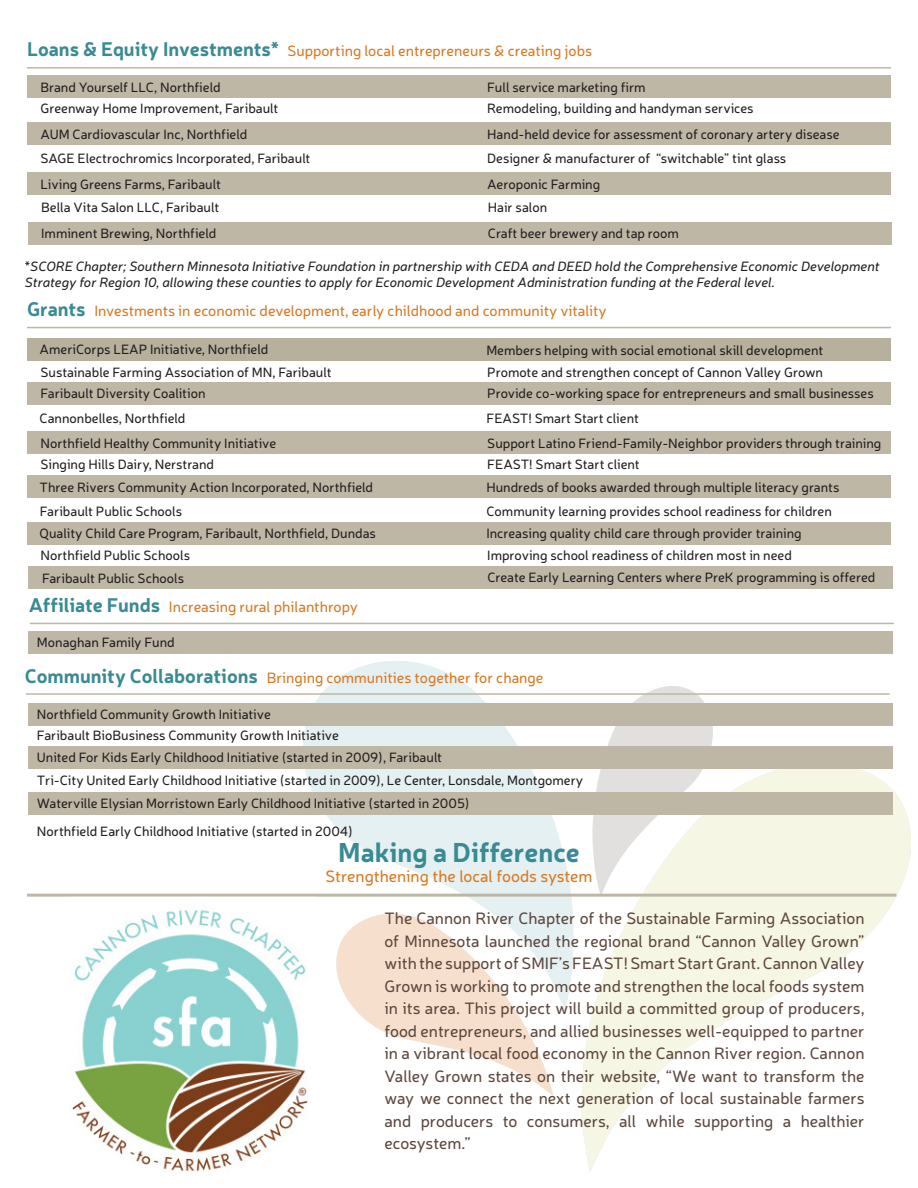
<style>
.page{position:relative;width:918px;height:1188px;background:#fff}
.page>*{position:absolute;margin:0;border:0;box-sizing:border-box;transform-origin:0 0}
.t1{font:700 27px "Neris";color:#398a94}
.t2{font:16.5px/22.5px "Neris";color:#5e483f;text-align:justify}
.t3{font:16.5px "Neris";color:#da7923}
.t4{font:15px "Neris";color:#da7923}
.t5{font:13.5px "Neris";color:#231f20}
.t6{font:italic 13.5px/16.2px "Neris";color:#231f20}
.s1{font-weight:700;font-size:19.5px;color:#398a94}
</style>
<div class="page">
<img style="left:303px;top:661px;width:607px;height:511px">
<div style="left:27px;top:75px;width:864px;height:23px;background:#beb7a5"></div>
<hr style="left:27px;top:67px;width:864px;height:2px;background:#beb7a5">
<hr style="left:27px;top:327px;width:864px;height:1px;background:#beb7a5">
<div style="left:27px;top:122px;width:864px;height:23px;background:#beb7a5"></div>
<div style="left:27px;top:172px;width:864px;height:23px;background:#beb7a5"></div>
<div style="left:27px;top:432px;width:864px;height:22px;background:#beb7a5"></div>
<hr style="left:27px;top:894px;width:869px;height:3px;background:#beb7a5">
<img style="left:69px;top:897px;width:265px;height:276px">
<div style="left:27px;top:338px;width:864px;height:22px;background:#b7b09c"></div>
<div style="left:27px;top:382px;width:864px;height:22px;background:#beb7a5"></div>
<hr style="left:26px;top:693px;width:864px;height:2px;background:#beb7a5">
<div style="left:27px;top:476px;width:864px;height:22px;background:#beb7a5"></div>
<div style="left:29px;top:703px;width:864px;height:22px;background:#beb7a5"></div>
<div style="left:29px;top:746px;width:864px;height:23px;background:#beb7a5"></div>
<div style="left:29px;top:793px;width:864px;height:22px;background:#beb7a5"></div>
<div style="left:28px;top:222px;width:864px;height:22px;background:#beb7a5"></div>
<div style="left:27px;top:522px;width:864px;height:22px;background:#beb7a5"></div>
<hr style="left:30px;top:623px;width:864px;height:1px;background:#beb7a5">
<div style="left:29px;top:631px;width:864px;height:23px;background:#beb7a5"></div>
<div style="left:28px;top:566px;width:864px;height:23px;background:#beb7a5"></div>
<p class="t4" style="left:27px;top:41px;width:567px"><span class="s1">Loans &amp; Equity Investments*</span> Supporting local entrepreneurs &amp; creating jobs</p>
<p class="t5" style="left:40px;top:78px;width:182px">Brand Yourself LLC, Northfield</p>
<p class="t5" style="left:487px;top:78px;width:160px">Full service marketing firm</p>
<p class="t5" style="left:40px;top:125px;width:208px">AUM Cardiovascular Inc, Northfield</p>
<p class="t5" style="left:487px;top:125px;width:354px">Hand-held device for assessment of coronary artery disease</p>
<p class="t5" style="left:40px;top:99px;width:239px">Greenway Home Improvement, Faribault</p>
<p class="t5" style="left:487px;top:99px;width:268px">Remodeling, building and handyman services</p>
<p class="t5" style="left:40px;top:149px;width:272px">SAGE Electrochromics Incorporated, Faribault</p>
<p class="t5" style="left:487px;top:149px;width:301px">Designer &amp; manufacturer of “switchable” tint glass</p>
<p class="t5" style="left:40px;top:175px;width:182px">Living Greens Farms, Faribault</p>
<p class="t5" style="left:487px;top:175px;width:115px">Aeroponic Farming</p>
<p class="t5" style="left:41px;top:199px;width:180px">Bella Vita Salon LLC, Faribault</p>
<p class="t5" style="left:488px;top:199px;width:61px">Hair salon</p>
<p class="t5" style="left:41px;top:225px;width:177px">Imminent Brewing, Northfield</p>
<p class="t5" style="left:488px;top:225px;width:193px">Craft beer brewery and tap room</p>
<p class="t6" style="left:25px;top:258px;width:856px">*SCORE Chapter; Southern Minnesota Initiative Foundation in partnership with CEDA and DEED hold the Comprehensive Economic Development<br>Strategy for Region 10, allowing these counties to apply for Economic Development Administration funding at the Federal level.</p>
<p class="t4" style="left:27px;top:301px;width:581px"><span class="s1">Grants</span> Investments in economic development, early childhood and community vitality</p>
<p class="t5" style="left:40px;top:340px;width:230px">AmeriCorps LEAP Initiative, Northfield</p>
<p class="t5" style="left:486px;top:341px;width:339px">Members helping with social emotional skill development</p>
<p class="t5" style="left:40px;top:363px;width:293px">Sustainable Farming Association of MN, Faribault</p>
<p class="t5" style="left:487px;top:363px;width:337px">Promote and strengthen concept of Cannon Valley Grown</p>
<p class="t5" style="left:40px;top:409px;width:147px">Cannonbelles, Northfield</p>
<p class="t5" style="left:486px;top:409px;width:154px">FEAST! Smart Start client</p>
<p class="t5" style="left:40px;top:384px;width:167px">Faribault Diversity Coalition</p>
<p class="t5" style="left:487px;top:384px;width:388px">Provide co-working space for entrepreneurs and small businesses</p>
<p class="t5" style="left:40px;top:434px;width:237px">Northfield Healthy Community Initiative</p>
<p class="t5" style="left:487px;top:434px;width:396px">Support Latino Friend-Family-Neighbor providers through training</p>
<p class="t5" style="left:40px;top:456px;width:175px">Singing Hills Dairy, Nerstrand</p>
<p class="t5" style="left:487px;top:456px;width:154px">FEAST! Smart Start client</p>
<p class="t5" style="left:40px;top:478px;width:335px">Three Rivers Community Action Incorporated, Northfield</p>
<p class="t5" style="left:486px;top:478px;width:355px">Hundreds of books awarded through multiple literacy grants</p>
<p class="t5" style="left:40px;top:502px;width:144px">Faribault Public Schools</p>
<p class="t5" style="left:487px;top:502px;width:347px">Community learning provides school readiness for children</p>
<p class="t5" style="left:40px;top:525px;width:338px">Quality Child Care Program, Faribault, Northfield, Dundas</p>
<p class="t5" style="left:486px;top:525px;width:317px">Increasing quality child care through provider training</p>
<p class="t5" style="left:40px;top:546px;width:151px">Northfield Public Schools</p>
<p class="t5" style="left:487px;top:546px;width:306px">Improving school readiness of children most in need</p>
<p class="t5" style="left:42px;top:569px;width:144px">Faribault Public Schools</p>
<p class="t5" style="left:487px;top:568px;width:390px">Create Early Learning Centers where PreK programming is offered</p>
<p class="t4" style="left:29px;top:597px;width:331px"><span class="s1">Affiliate Funds</span> Increasing rural philanthropy</p>
<p class="t5" style="left:37px;top:633px;width:139px">Monaghan Family Fund</p>
<p class="t4" style="left:25px;top:668px;width:520px"><span class="s1">Community Collaborations</span> Bringing communities together for change</p>
<p class="t5" style="left:37px;top:705px;width:235px">Northfield Community Growth Initiative</p>
<p class="t5" style="left:37px;top:726px;width:304px">Faribault BioBusiness Community Growth Initiative</p>
<p class="t5" style="left:37px;top:748px;width:407px">United For Kids Early Childhood Initiative (started in 2009), Faribault</p>
<p class="t5" style="left:37px;top:771px;width:548px">Tri-City United Early Childhood Initiative (started in 2009), Le Center, Lonsdale, Montgomery</p>
<p class="t5" style="left:37px;top:795px;width:434px">Waterville Elysian Morristown Early Childhood Initiative (started in 2005)</p>
<p class="t5" style="left:37px;top:822px;width:317px">Northfield Early Childhood Initiative (started in 2004)</p>
<p class="t1" style="left:338px;top:834px;width:243px">Making a Difference</p>
<p class="t3" style="left:325px;top:865px;width:269px">Strengthening the local foods system</p>
<p class="t2" style="left:384px;top:906px;width:482px">The Cannon River Chapter of the Sustainable Farming Association of Minnesota launched the regional brand “Cannon Valley Grown” with the support of SMIF’s FEAST! Smart Start Grant. Cannon Valley Grown is working to promote and strengthen the local foods system in its area. This project will build a committed group of producers, food entrepreneurs, and allied businesses well-equipped to partner in a vibrant local food economy in the Cannon River region. Cannon Valley Grown states on their website, “We want to transform the way we connect the next generation of local sustainable farmers and producers to consumers, all while supporting a healthier ecosystem.”</p>
</div>
